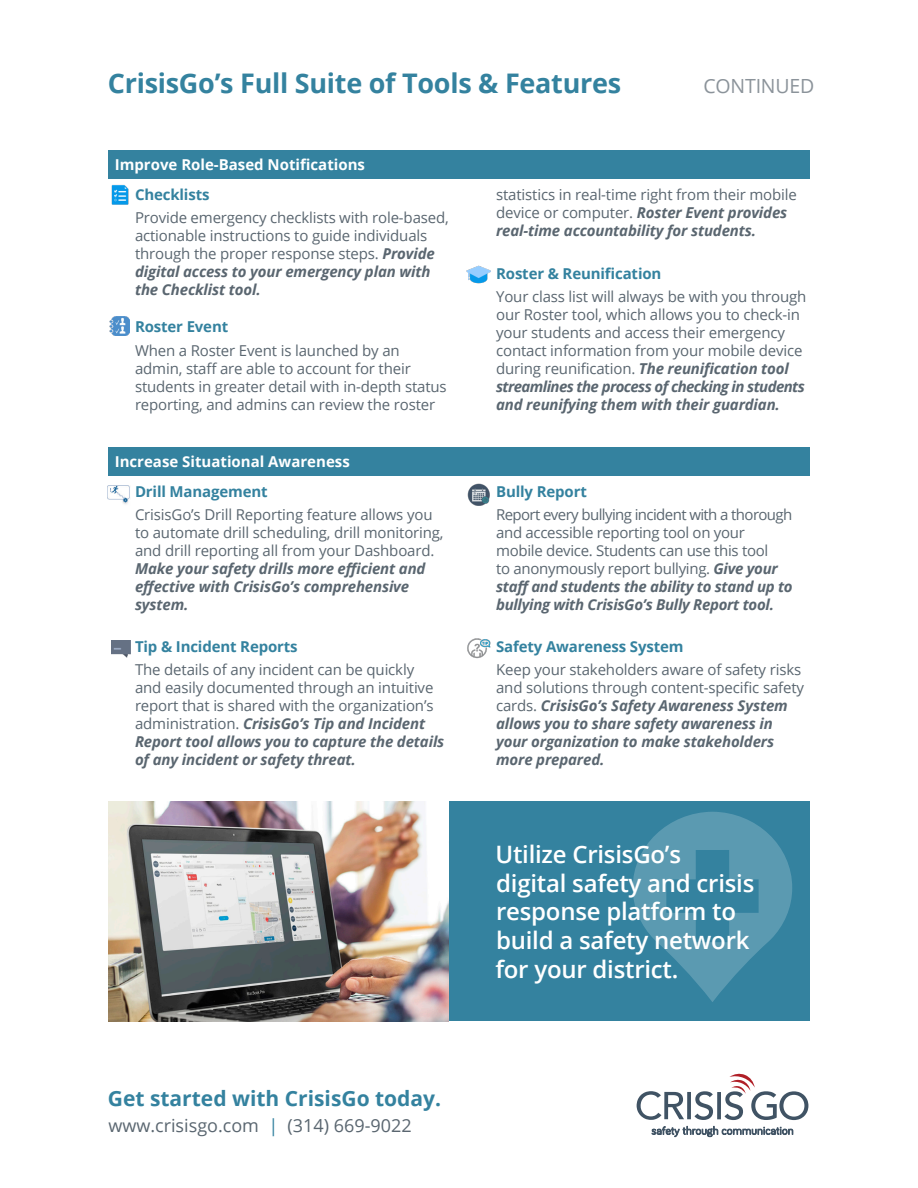
<style>
.page{position:relative;width:918px;height:1188px;background:#fff}
.page>*{position:absolute;margin:0;border:0;box-sizing:border-box;transform-origin:0 0}
.t1{font:700 27px "Open Sans";letter-spacing:-.01em;color:#34829f}
.t2{font:600 24px/28.8px "Open Sans";letter-spacing:-.01em;color:#fff}
.t3{font:700 21px "Open Sans";color:#34829f}
.t4{font:19.5px "Open Sans";letter-spacing:-.01em;color:#8b939a}
.t5{font:18px "Open Sans";color:#5a6670}
.t6{font:15px/18px "Open Sans";letter-spacing:-.01em;color:#5a6670}
.t7{font:italic 700 15px/18px "Open Sans";letter-spacing:-.01em;color:#5a6670}
.t8{font:700 15px "Open Sans";letter-spacing:-.01em;color:#34829f}
.t9{font:700 15px "Open Sans";color:#fff}
.s1{font-weight:700;font-style:italic}
.s2{color:#34829f}
.s3{font-weight:400;font-style:normal}
</style>
<div class="page">
<svg style="left:652px;top:1126px;width:141px;height:11px"></svg>
<svg style="left:637px;top:1091px;width:47px;height:29px"></svg>
<svg style="left:687px;top:1092px;width:4px;height:27px"></svg>
<svg style="left:694px;top:1091px;width:19px;height:29px"></svg>
<svg style="left:717px;top:1092px;width:4px;height:27px"></svg>
<svg style="left:724px;top:1073px;width:84px;height:47px"></svg>
<div style="left:108px;top:801px;width:702px;height:220px;background:#34829f"></div>
<svg style="left:633px;top:812px;width:159px;height:190px"></svg>
<div style="left:108px;top:150px;width:702px;height:29px;background:#34829f"></div>
<div style="left:108px;top:447px;width:702px;height:29px;background:#34829f"></div>
<img style="left:108px;top:801px;width:341px;height:220px">
<img style="left:108px;top:485px;width:22px;height:19px">
<img style="left:112px;top:640px;width:18px;height:18px">
<img style="left:467px;top:638px;width:24px;height:21px">
<img style="left:467px;top:483px;width:23px;height:23px">
<img style="left:111px;top:185px;width:18px;height:20px">
<img style="left:109px;top:317px;width:20px;height:19px">
<img style="left:466px;top:265px;width:25px;height:19px">
<p class="t1" style="left:108px;top:65px;width:515px">CrisisGo’s Full Suite of Tools &amp; Features</p>
<p class="t4" style="left:703px;top:73px;width:112px">CONTINUED</p>
<p class="t9" style="left:115px;top:154px;width:252px">Improve Role-Based Notifications</p>
<p class="t8" style="left:135px;top:184px;width:76px">Checklists</p>
<p class="t6" style="left:135px;top:209px;width:315px">Provide emergency checklists with role-based, actionable instructions to guide individuals through the proper response steps. <span class="s1">Provide digital access to your emergency plan with the Checklist tool.</span></p>
<p class="t8" style="left:135px;top:316px;width:95px">Roster Event</p>
<p class="t6" style="left:135px;top:341px;width:313px">When a Roster Event is launched by an admin, staff are able to account for their students in greater detail with in-depth status reporting, and admins can review the roster</p>
<p class="t9" style="left:115px;top:451px;width:237px">Increase Situational Awareness</p>
<p class="t8" style="left:135px;top:481px;width:134px">Drill Management</p>
<p class="t6" style="left:135px;top:506px;width:310px">CrisisGo’s Drill Reporting feature allows you to automate drill scheduling, drill monitoring, and drill reporting all from your Dashboard.<br><span class="s1">Make your safety drills more efficient and effective with CrisisGo’s comprehensive system.</span></p>
<p class="t8" style="left:135px;top:636px;width:164px">Tip &amp; Incident Reports</p>
<p class="t6" style="left:135px;top:660px;width:311px">The details of any incident can be quickly and easily documented through an intuitive report that is shared with the organization’s administration. <span class="s1">CrisisGo’s Tip and Incident Report tool allows you to capture the details of any incident or safety threat.</span></p>
<h3 class="t3" style="left:108px;top:1084px;width:335px">Get started with CrisisGo today.</h3>
<p class="t5" style="left:108px;top:1113px;width:305px">www.crisisgo.com <span class="s2">|</span> (314) 669-9022</p>
<p class="t6" style="left:496px;top:185px;width:302px">statistics in real-time right from their mobile device or computer. <span class="s1">Roster Event provides real-time accountability for students.</span></p>
<p class="t8" style="left:496px;top:263px;width:167px">Roster &amp; Reunification</p>
<p class="t6" style="left:496px;top:287px;width:312px">Your class list will always be with you through our Roster tool, which allows you to check-in your students and access their emergency contact information from your mobile device during reunification. <span class="s1">The reunification tool streamlines the process of checking in students and reunifying them with their guardian.</span></p>
<p class="t8" style="left:496px;top:481px;width:92px">Bully Report</p>
<p class="t6" style="left:496px;top:506px;width:298px">Report every bullying incident with a thorough and accessible reporting tool on your mobile device. Students can use this tool<br>to anonymously report bullying. <span class="s1">Give your staff and students the ability to stand up to bullying with CrisisGo’s Bully Report tool.</span></p>
<p class="t8" style="left:496px;top:636px;width:189px">Safety Awareness System</p>
<p class="t7" style="left:496px;top:660px;width:309px"><span class="s3">Keep your stakeholders aware of safety risks and solutions through content-specific safety cards.</span> CrisisGo’s Safety Awareness System allows you to share safety awareness in your organization to make stakeholders more prepared.</p>
<p class="t2" style="left:495px;top:839px;width:260px">Utilize CrisisGo’s digital safety and crisis response platform to build a safety network for your district.</p>
</div>
